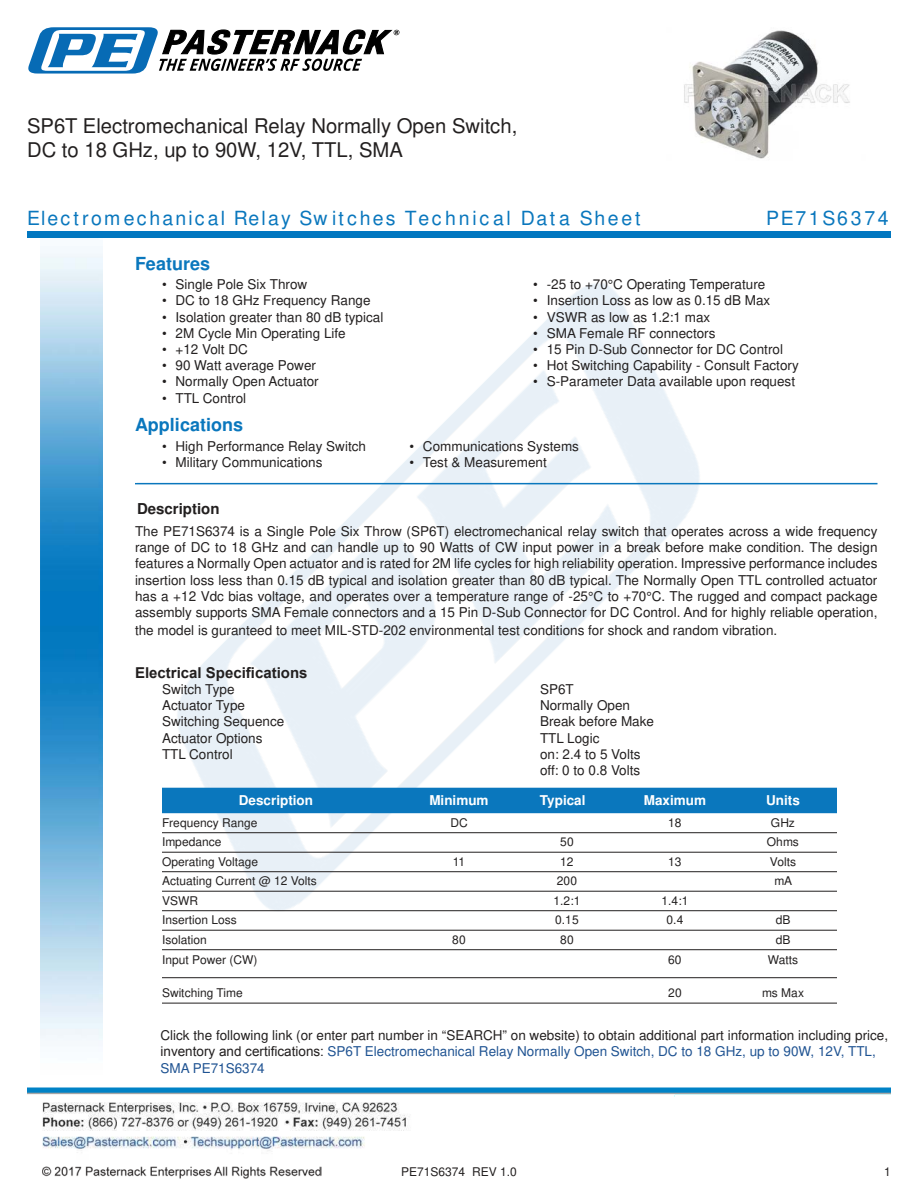
<style>
.page{position:relative;width:918px;height:1188px;background:#fff}
.page>*{position:absolute;margin:0;border:0;box-sizing:border-box;transform-origin:0 0}
.t1{font:20.25px/24.3px "Arial";color:#221f1f}
.t2{font:900 19.5px "Arial";letter-spacing:.125em;color:#0a77bd}
.t3{font:700 18px "Arial";color:#0a77bd}
.t4{font:700 15px "Arial";color:#221f1f}
.t5{font:13.5px/16.2px "Arial";color:#221f1f}
.t6{font:700 13.5px "Arial";color:#fff}
.t7{font:12px "Arial";color:#221f1f}
.s1{color:#1f5392}
</style>
<div class="page">
<img style="left:43px;top:1102px;width:364px;height:49px">
<img style="left:43px;top:1166px;width:278px;height:13px">
<img style="left:102px;top:246px;width:719px;height:724px">
<img style="left:27px;top:1088px;width:864px;height:9px">
<img style="left:40px;top:237px;width:62px;height:804px">
<svg style="left:28px;top:27px;width:371px;height:47px"></svg>
<div style="left:27px;top:231px;width:864px;height:6px;background:#0177c0"></div>
<hr style="left:135px;top:483px;width:743px;height:1px;background:#0a77bd">
<div style="left:162px;top:788px;width:675px;height:25px;background:#0a77bd"></div>
<hr style="left:162px;top:832px;width:675px;height:1px;background:#221f1f">
<hr style="left:162px;top:852px;width:675px;height:1px;background:#221f1f">
<hr style="left:162px;top:871px;width:675px;height:1px;background:#221f1f">
<hr style="left:162px;top:891px;width:675px;height:1px;background:#221f1f">
<hr style="left:162px;top:910px;width:675px;height:1px;background:#221f1f">
<hr style="left:162px;top:930px;width:675px;height:1px;background:#221f1f">
<hr style="left:162px;top:949px;width:675px;height:1px;background:#221f1f">
<hr style="left:162px;top:977px;width:675px;height:1px;background:#221f1f">
<hr style="left:162px;top:1003px;width:675px;height:1px;background:#221f1f">
<img style="left:684px;top:30px;width:166px;height:129px">
<h1 class="t1" style="left:27px;top:115px;width:492px">SP6T Electromechanical Relay Normally Open Switch,<br>DC to 18 GHz, up to 90W, 12V, TTL, SMA</h1>
<h2 class="t2" style="left:27px;top:210px;width:615px">Electromechanical Relay Switches Technical Data Sheet</h2>
<h2 class="t2" style="left:766px;top:210px;width:124px">PE71S6374</h2>
<h3 class="t3" style="left:135px;top:256px;width:77px">Features</h3>
<p class="t5" style="left:162px;top:278px;width:147px">• Single Pole Six Throw</p>
<p class="t5" style="left:162px;top:294px;width:210px">• DC to 18 GHz Frequency Range</p>
<p class="t5" style="left:162px;top:310px;width:223px">• Isolation greater than 80 dB typical</p>
<p class="t5" style="left:162px;top:326px;width:185px">• 2M Cycle Min Operating Life</p>
<p class="t5" style="left:162px;top:342px;width:87px">• +12 Volt DC</p>
<p class="t5" style="left:162px;top:359px;width:156px">• 90 Watt average Power</p>
<p class="t5" style="left:162px;top:375px;width:158px">• Normally Open Actuator</p>
<p class="t5" style="left:162px;top:391px;width:86px">• TTL Control</p>
<h3 class="t3" style="left:135px;top:418px;width:110px">Applications</h3>
<p class="t5" style="left:162px;top:439px;width:206px">• High Performance Relay Switch</p>
<p class="t5" style="left:162px;top:455px;width:162px">• Military Communications</p>
<p class="t5" style="left:533px;top:278px;width:234px">• -25 to +70°C Operating Temperature</p>
<p class="t5" style="left:533px;top:294px;width:239px">• Insertion Loss as low as 0.15 dB Max</p>
<p class="t5" style="left:533px;top:310px;width:179px">• VSWR as low as 1.2:1 max</p>
<p class="t5" style="left:533px;top:326px;width:184px">• SMA Female RF connectors</p>
<p class="t5" style="left:533px;top:342px;width:251px">• 15 Pin D-Sub Connector for DC Control</p>
<p class="t5" style="left:533px;top:359px;width:267px">• Hot Switching Capability - Consult Factory</p>
<p class="t5" style="left:533px;top:375px;width:263px">• S-Parameter Data available upon request</p>
<p class="t5" style="left:409px;top:439px;width:171px">• Communications Systems</p>
<p class="t5" style="left:409px;top:455px;width:139px">• Test &amp; Measurement</p>
<p class="t4" style="left:137px;top:503px;width:84px">Description</p>
<p class="t5" style="left:135px;top:524px;width:744px;text-align:justify">The PE71S6374 is a Single Pole Six Throw (SP6T) electromechanical relay switch that operates across a wide frequency range of DC to 18 GHz and can handle up to 90 Watts of CW input power in a break before make condition. The design features a Normally Open actuator and is rated for 2M life cycles for high reliability operation. Impressive performance includes insertion loss less than 0.15 dB typical and isolation greater than 80 dB typical. The Normally Open TTL controlled actuator has a +12 Vdc bias voltage, and operates over a temperature range of -25°C to +70°C. The rugged and compact package assembly supports SMA Female connectors and a 15 Pin D-Sub Connector for DC Control. And for highly reliable operation,</p>
<p class="t5" style="left:135px;top:623px;width:644px">the model is guranteed to meet MIL-STD-202 environmental test conditions for shock and random vibration.</p>
<p class="t4" style="left:135px;top:663px;width:174px">Electrical Speci昀椀cations</p>
<p class="t5" style="left:162px;top:682px;width:74px">Switch Type</p>
<p class="t5" style="left:540px;top:682px;width:35px">SP6T</p>
<p class="t5" style="left:162px;top:699px;width:85px">Actuator Type</p>
<p class="t5" style="left:540px;top:699px;width:92px">Normally Open</p>
<p class="t5" style="left:162px;top:715px;width:124px">Switching Sequence</p>
<p class="t5" style="left:540px;top:715px;width:116px">Break before Make</p>
<p class="t5" style="left:162px;top:731px;width:102px">Actuator Options</p>
<p class="t5" style="left:540px;top:731px;width:61px">TTL Logic</p>
<p class="t5" style="left:162px;top:747px;width:72px">TTL Control</p>
<p class="t5" style="left:540px;top:747px;width:102px">on: 2.4 to 5 Volts off: 0 to 0.8 Volts</p>
<p class="t6" style="left:239px;top:795px;width:76px">Description</p>
<p class="t6" style="left:429px;top:795px;width:61px">Minimum</p>
<p class="t6" style="left:540px;top:795px;width:47px">Typical</p>
<p class="t6" style="left:644px;top:795px;width:64px">Maximum</p>
<p class="t6" style="left:766px;top:795px;width:35px">Units</p>
<p class="t7" style="left:162px;top:818px;width:97px">Frequency Range</p>
<p class="t7" style="left:450px;top:818px;width:19px">DC</p>
<p class="t7" style="left:668px;top:818px;width:15px">18</p>
<p class="t7" style="left:771px;top:818px;width:25px">GHz</p>
<p class="t7" style="left:162px;top:837px;width:61px">Impedance</p>
<p class="t7" style="left:560px;top:837px;width:15px">50</p>
<p class="t7" style="left:767px;top:837px;width:34px">Ohms</p>
<p class="t7" style="left:162px;top:857px;width:98px">Operating Voltage</p>
<p class="t7" style="left:453px;top:857px;width:14px">11</p>
<p class="t7" style="left:560px;top:857px;width:15px">12</p>
<p class="t7" style="left:668px;top:857px;width:15px">13</p>
<p class="t7" style="left:770px;top:857px;width:28px">Volts</p>
<p class="t7" style="left:162px;top:876px;width:156px">Actuating Current @ 12 Volts</p>
<p class="t7" style="left:557px;top:876px;width:22px">200</p>
<p class="t7" style="left:774px;top:876px;width:19px">mA</p>
<p class="t7" style="left:162px;top:896px;width:37px">VSWR</p>
<p class="t7" style="left:554px;top:896px;width:28px">1.2:1</p>
<p class="t7" style="left:662px;top:896px;width:28px">1.4:1</p>
<p class="t7" style="left:162px;top:915px;width:76px">Insertion Loss</p>
<p class="t7" style="left:555px;top:915px;width:25px">0.15</p>
<p class="t7" style="left:667px;top:915px;width:18px">0.4</p>
<p class="t7" style="left:776px;top:915px;width:16px">dB</p>
<p class="t7" style="left:162px;top:935px;width:46px">Isolation</p>
<p class="t7" style="left:452px;top:935px;width:15px">80</p>
<p class="t7" style="left:560px;top:935px;width:15px">80</p>
<p class="t7" style="left:776px;top:935px;width:16px">dB</p>
<p class="t7" style="left:162px;top:955px;width:97px">Input Power (CW)</p>
<p class="t7" style="left:668px;top:955px;width:15px">60</p>
<p class="t7" style="left:768px;top:955px;width:32px">Watts</p>
<p class="t7" style="left:162px;top:988px;width:82px">Switching Time</p>
<p class="t7" style="left:668px;top:988px;width:15px">20</p>
<p class="t7" style="left:762px;top:988px;width:43px">ms Max</p>
<p class="t5" style="left:160px;top:1029px;width:729px">Click the following link (or enter part number in “SEARCH” on website) to obtain additional part information including price, inventory and certi昀椀cations: <span class="s1">SP6T Electromechanical Relay Normally Open Switch, DC to 18 GHz, up to 90W, 12V, TTL,<br>SMA PE71S6374</span></p>
<p class="t7" style="left:401px;top:1167px;width:117px">PE71S6374 REV 1.0</p>
<p class="t7" style="left:884px;top:1167px;width:8px">1</p>
</div>
